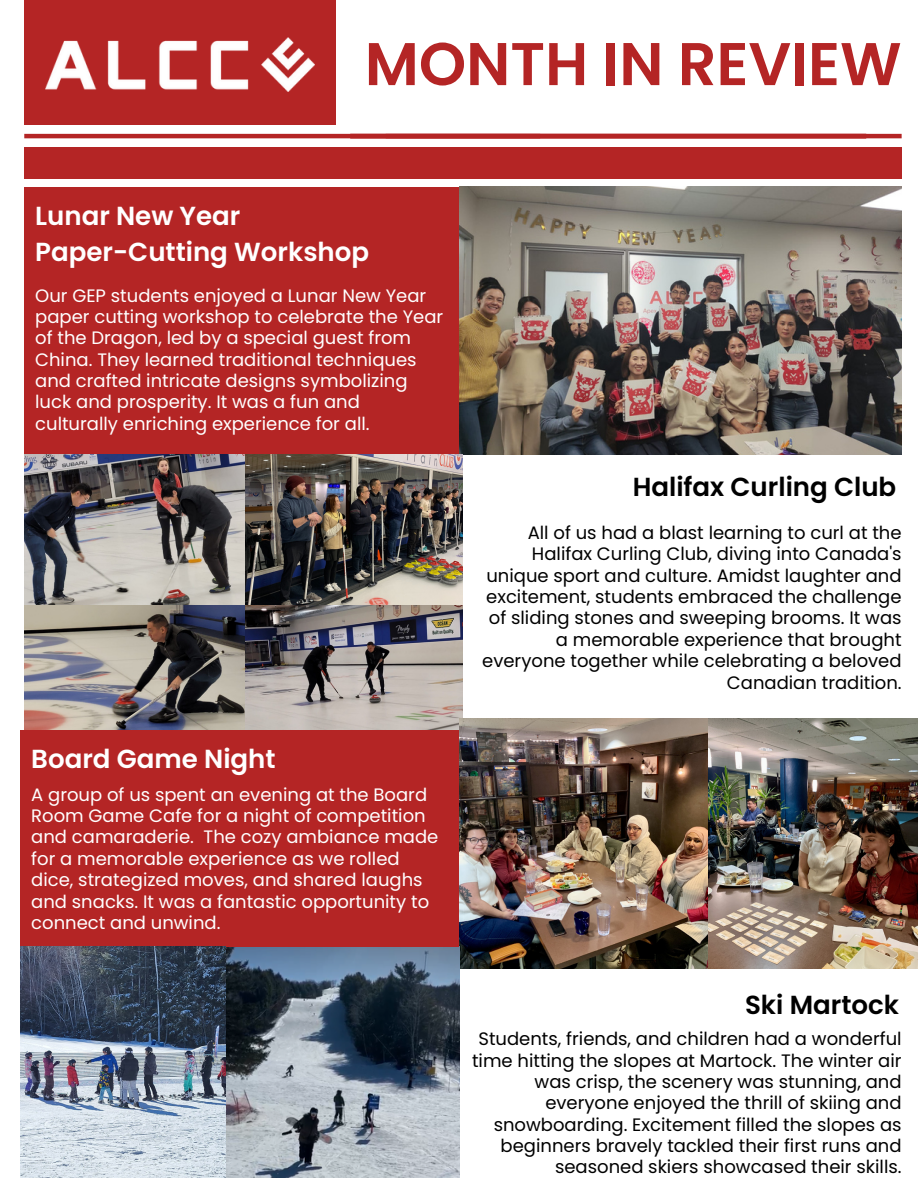
<style>
.page{position:relative;width:918px;height:1188px;background:#fff}
.page>*{position:absolute;margin:0;border:0;box-sizing:border-box;transform-origin:0 0}
.t1{font:600 60.15px "Poppins";color:#b42525}
.t2{font:600 26.1px/36px "Poppins";color:#fff}
.t3{font:600 26.1px "Poppins";color:#000}
.t4{font:18px/21.3px "Poppins";color:#000;text-align:right}
.t5{font:18px/21.3px "Poppins";color:#fff}
</style>
<div class="page">
<div style="left:24px;top:0;width:312px;height:125px;background:#b42525"></div>
<hr style="left:24px;top:134px;width:516px;height:4px;background:#b42525">
<div style="left:24px;top:188px;width:435px;height:267px;background:#b42525"></div>
<div style="left:24px;top:147px;width:878px;height:32px;background:#b42525"></div>
<img style="left:46px;top:38px;width:268px;height:54px">
<hr style="left:386px;top:134px;width:516px;height:4px;background:#b42525">
<img style="left:459px;top:187px;width:442px;height:268px">
<img style="left:24px;top:455px;width:439px;height:276px">
<img style="left:459px;top:719px;width:459px;height:249px">
<img style="left:225px;top:947px;width:234px;height:230px">
<div style="left:20px;top:731px;width:439px;height:216px;background:#b42525"></div>
<img style="left:20px;top:947px;width:205px;height:230px">
<p class="t1" style="left:365px;top:22px;width:538px">MONTH IN REVIEW</p>
<p class="t2" style="left:35px;top:198px;width:335px">Lunar New Year<br>Paper-Cutting Workshop</p>
<p class="t5" style="left:35px;top:285px;width:410px">Our GEP students enjoyed a Lunar New Year paper cutting workshop to celebrate the Year of the Dragon, led by a special guest from China. They learned traditional techniques and crafted intricate designs symbolizing luck and prosperity. It was a fun and culturally enriching experience for all.</p>
<p class="t2" style="left:31px;top:740px;width:246px">Board Game Night</p>
<p class="t5" style="left:31px;top:784px;width:409px">A group of us spent an evening at the Board Room Game Cafe for a night of competition and camaraderie. The cozy ambiance made for a memorable experience as we rolled dice, strategized moves, and shared laughs and snacks. It was a fantastic opportunity to connect and unwind.</p>
<p class="t3" style="left:633px;top:469px;width:265px">Halifax Curling Club</p>
<h2 class="t4" style="left:482px;top:522px;width:421px">All of us had a blast learning to curl at the Halifax Curling Club, diving into Canada's unique sport and culture. Amidst laughter and excitement, students embraced the challenge of sliding stones and sweeping brooms. It was a memorable experience that brought everyone together while celebrating a beloved Canadian tradition.</h2>
<p class="t3" style="left:745px;top:987px;width:155px">Ski Martock</p>
<h2 class="t4" style="left:472px;top:1028px;width:431px">Students, friends, and children had a wonderful time hitting the slopes at Martock. The winter air was crisp, the scenery was stunning, and everyone enjoyed the thrill of skiing and snowboarding. Excitement filled the slopes as beginners bravely tackled their first runs and seasoned skiers showcased their skills.</h2>
</div>
